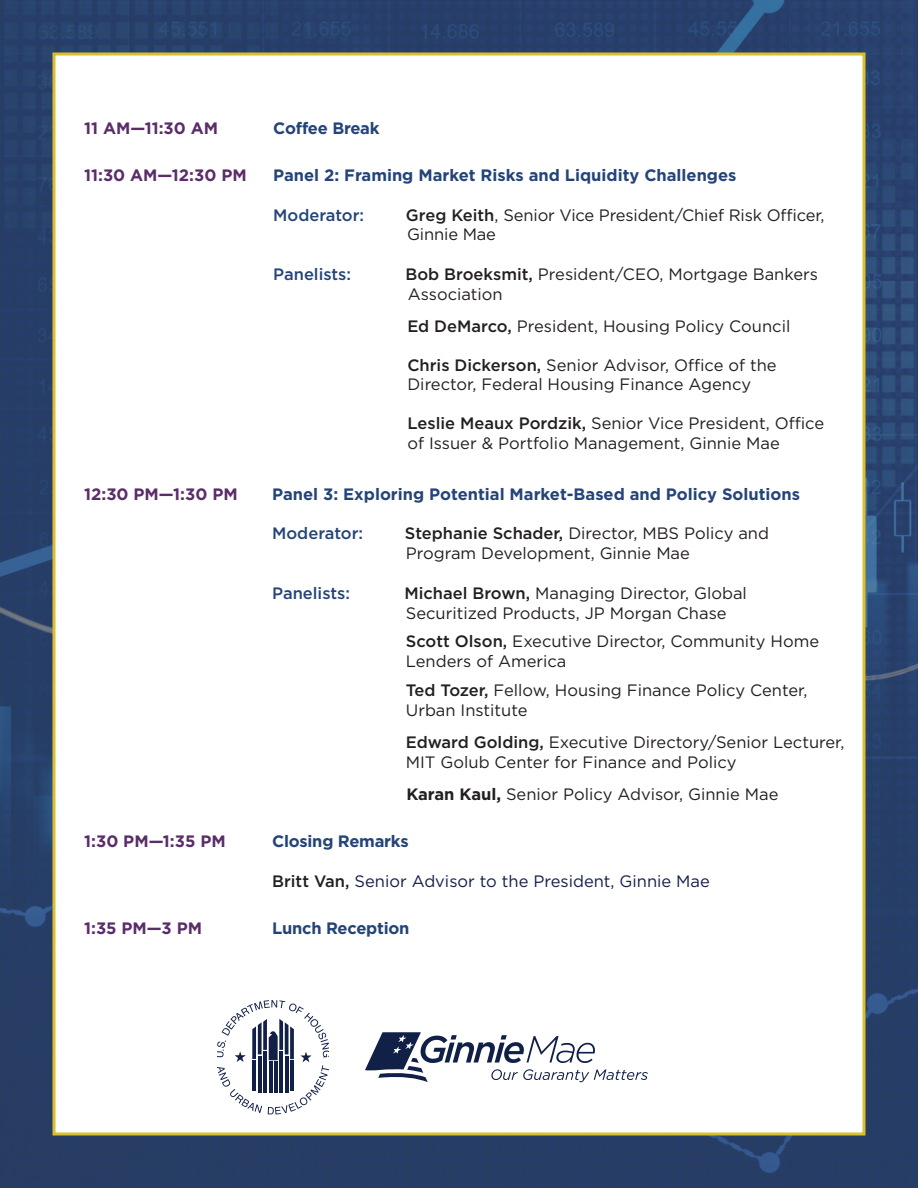
<style>
.page{position:relative;width:918px;height:1188px;background:#fff}
.page>*{position:absolute;margin:0;border:0;box-sizing:border-box;transform-origin:0 0}
.Schedule_-_Mod_speaker_panel{font:16.5px/19.8px "Gotham";color:#231f20}
.Schedule_-_h1{font:700 16.5px "Gotham";color:#244478}
.t1{font:700 16.5px "Gotham";color:#5a2d69}
.Schedule_-_h1-2{font:16.5px "Gotham";color:#131f48}
.Schedule_-_Mod_speaker_panel-2{font:500 16.5px "Gotham";color:#244478}
.s1{font-weight:500}
.s2{font-weight:700}
.s3{font-weight:500;color:#231f20}
</style>
<div class="page">
<img style="left:0;top:0;width:918px;height:1188px">
<div style="left:52px;top:52px;width:814px;height:1084px;background:#fff;border:3px solid #dbbf2b"></div>
<svg style="left:365px;top:1032px;width:283px;height:50px"></svg>
<svg style="left:218px;top:1000px;width:111px;height:114px"></svg>
<p class="t1" style="left:84px;top:117px;width:135px">11 AM—11:30 AM</p>
<p class="Schedule_-_h1" style="left:273px;top:117px;width:108px">Coffee Break</p>
<p class="t1" style="left:84px;top:164px;width:164px">11:30 AM—12:30 PM</p>
<p class="Schedule_-_h1" style="left:273px;top:164px;width:465px">Panel 2: Framing Market Risks and Liquidity Challenges</p>
<p class="Schedule_-_Mod_speaker_panel-2" style="left:273px;top:204px;width:92px">Moderator:</p>
<p class="Schedule_-_Mod_speaker_panel" style="left:406px;top:204px;width:420px"><span class="s1">Greg Keith</span>, Senior Vice President/Chief Risk Officer,<br>Ginnie Mae</p>
<p class="Schedule_-_Mod_speaker_panel-2" style="left:273px;top:263px;width:79px">Panelists:</p>
<p class="Schedule_-_Mod_speaker_panel" style="left:406px;top:264px;width:414px"><span class="s1">Bob Broeksmit,</span> President/CEO, Mortgage Bankers<br>Association</p>
<p class="Schedule_-_Mod_speaker_panel" style="left:407px;top:316px;width:384px"><span class="s1">Ed DeMarco,</span> President, Housing Policy Council</p>
<p class="Schedule_-_Mod_speaker_panel" style="left:407px;top:355px;width:371px"><span class="s1">Chris Dickerson,</span> Senior Advisor, Office of the<br>Director, Federal Housing Finance Agency</p>
<p class="Schedule_-_Mod_speaker_panel" style="left:407px;top:413px;width:418px"><span class="s1">Leslie Meaux Pordzik,</span> Senior Vice President, Office of Issuer &amp; Portfolio Management, Ginnie Mae</p>
<p class="t1" style="left:84px;top:483px;width:155px">12:30 PM—1:30 PM</p>
<p class="Schedule_-_h1" style="left:272px;top:483px;width:529px">Panel 3: Exploring Potential Market-Based and Policy Solutions</p>
<p class="Schedule_-_Mod_speaker_panel-2" style="left:272px;top:523px;width:92px">Moderator:</p>
<p class="Schedule_-_Mod_speaker_panel" style="left:405px;top:523px;width:366px"><span class="s1">Stephanie Schader,</span> Director, MBS Policy and<br>Program Development, Ginnie Mae</p>
<p class="Schedule_-_Mod_speaker_panel-2" style="left:272px;top:582px;width:79px">Panelists:</p>
<p class="Schedule_-_Mod_speaker_panel" style="left:404px;top:583px;width:344px"><span class="s1">Michael Brown,</span> Managing Director, Global<br>Securitized Products, JP Morgan Chase</p>
<p class="Schedule_-_Mod_speaker_panel" style="left:406px;top:631px;width:415px"><span class="s1">Scott Olson,</span> Executive Director, Community Home<br>Lenders of America</p>
<p class="Schedule_-_Mod_speaker_panel" style="left:406px;top:680px;width:403px"><span class="s1">Ted Tozer,</span> Fellow, Housing Finance Policy Center,<br>Urban Institute</p>
<p class="Schedule_-_Mod_speaker_panel" style="left:406px;top:732px;width:440px"><span class="s1">Edward Golding,</span> Executive Directory/Senior Lecturer,<br>MIT Golub Center for Finance and Policy</p>
<p class="Schedule_-_Mod_speaker_panel" style="left:406px;top:784px;width:374px"><span class="s2">Karan Kaul,</span> Senior Policy Advisor, Ginnie Mae</p>
<p class="t1" style="left:84px;top:830px;width:143px">1:30 PM—1:35 PM</p>
<p class="Schedule_-_h1" style="left:272px;top:830px;width:138px">Closing Remarks</p>
<p class="Schedule_-_h1-2" style="left:272px;top:870px;width:439px"><span class="s3">Britt Van,</span> Senior Advisor to the President, Ginnie Mae</p>
<p class="t1" style="left:84px;top:917px;width:119px">1:35 PM—3 PM</p>
<p class="Schedule_-_h1" style="left:272px;top:917px;width:139px">Lunch Reception</p>
</div>
